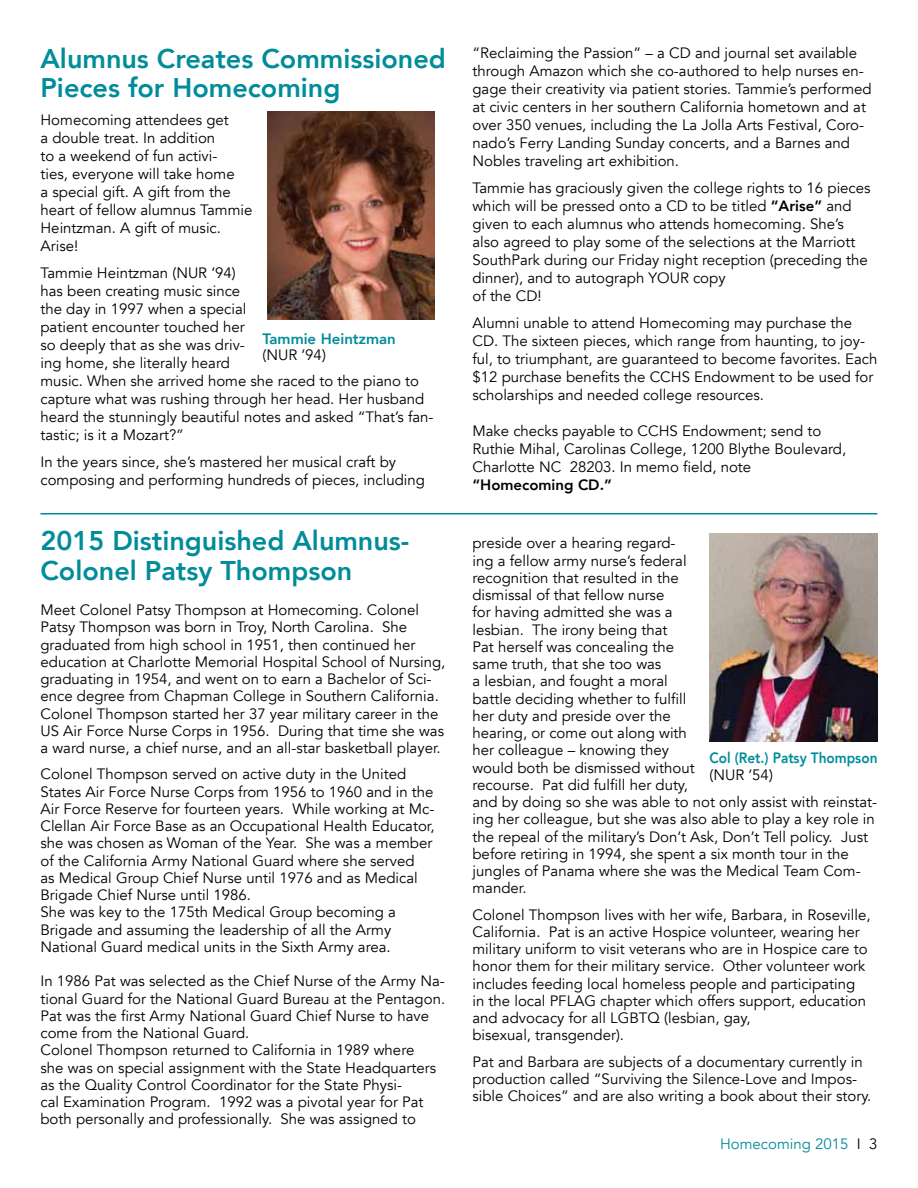
<style>
.page{position:relative;width:918px;height:1188px;background:#fff}
.page>*{position:absolute;margin:0;border:0;box-sizing:border-box;transform-origin:0 0}
.t1{font:800 27px/30px "Avenir";color:#008c99}
.t2{font:15px/17.2px "Avenir";color:#000}
.t3{font:800 15px "Avenir";color:#008c99;scale:.91 1}
.t4{font:15px "Avenir";color:#008c99}
.t5{font:800 15px "Avenir";color:#000}
.t6{font:800 15px "Avenir";color:#008c99}
.s1{font-weight:800}
.s2{color:#000}
</style>
<div class="page">
<hr style="left:40px;top:513px;width:838px;height:1px;background:#008c99">
<img style="left:267px;top:112px;width:168px;height:208px">
<img style="left:710px;top:533px;width:168px;height:208px">
<h1 class="t1" style="left:40px;top:43px;width:407px">Alumnus Creates Commissioned<br>Pieces for Homecoming</h1>
<p class="t2" style="left:40px;top:111px;width:213px;line-height:18px">Homecoming attendees get<br>a double treat. In addition<br>to a weekend of fun activi-<br>ties, everyone will take home<br>a special gift. A gift from the heart of fellow alumnus Tammie<br>Heintzman. A gift of music.<br>Arise!</p>
<p class="t2" style="left:40px;top:264px;width:395px;line-height:18px">Tammie Heintzman (NUR ’94)<br>has been creating music since<br>the day in 1997 when a special<br>patient encounter touched her<br>so deeply that as she was driv-<br>ing home, she literally heard<br>music. When she arrived home she raced to the piano to capture what was rushing through her head. Her husband heard the stunningly beautiful notes and asked “That’s fan&shy;tastic; is it a Mozart?”</p>
<p class="t2" style="left:40px;top:453px;width:386px;line-height:18px">In the years since, she’s mastered her musical craft by composing and performing hundreds of pieces, including</p>
<p class="t6" style="left:263px;top:327px;width:135px">Tammie Heintzman</p>
<p class="t2" style="left:263px;top:347px;width:65px">(NUR ’94)</p>
<h1 class="t1" style="left:40px;top:525px;width:370px">2015 Distinguished Alumnus-<br>Colonel Patsy Thompson</h1>
<p class="t2" style="left:40px;top:602px;width:406px">Meet Colonel Patsy Thompson at Homecoming. Colonel Patsy Thompson was born in Troy, North Carolina. She graduated from high school in 1951, then continued her education at Charlotte Memorial Hospital School of Nursing, graduating in 1954, and went on to earn a Bachelor of Sci&shy;ence degree from Chapman College in Southern California.<br>Colonel Thompson started her 37 year military career in the US Air Force Nurse Corps in 1956. During that time she was a ward nurse, a chief nurse, and an all-star basketball player.</p>
<p class="t2" style="left:40px;top:766px;width:396px">Colonel Thompson served on active duty in the United States Air Force Nurse Corps from 1956 to 1960 and in the Air Force Reserve for fourteen years. While working at Mc-Clellan Air Force Base as an Occupational Health Educator, she was chosen as Woman of the Year. She was a member of the California Army National Guard where she served<br>as Medical Group Chief Nurse until 1976 and as Medical Brigade Chief Nurse until 1986.<br>She was key to the 175th Medical Group becoming a Brigade and assuming the leadership of all the Army National Guard medical units in the Sixth Army area.</p>
<p class="t2" style="left:40px;top:973px;width:406px">In 1986 Pat was selected as the Chief Nurse of the Army Na&shy;tional Guard for the National Guard Bureau at the Pentagon.<br>Pat was the first Army National Guard Chief Nurse to have come from the National Guard.<br>Colonel Thompson returned to California in 1989 where<br>she was on special assignment with the State Headquarters as the Quality Control Coordinator for the State Physi-<br>cal Examination Program. 1992 was a pivotal year for Pat both personally and professionally. She was assigned to</p>
<p class="t2" style="left:472px;top:44px;width:401px;line-height:18px">“Reclaiming the Passion” – a CD and journal set available through Amazon which she co-authored to help nurses en&shy;gage their creativity via patient stories. Tammie’s performed at civic centers in her southern California hometown and at over 350 venues, including the La Jolla Arts Festival, Coro&shy;nado’s Ferry Landing Sunday concerts, and a Barnes and Nobles traveling art exhibition.</p>
<p class="t2" style="left:472px;top:179px;width:400px;line-height:18px">Tammie has graciously given the college rights to 16 pieces which will be pressed onto a CD to be titled <span class="s1">“Arise”</span> and given to each alumnus who attends homecoming. She’s also agreed to play some of the selections at the Marriott SouthPark during our Friday night reception (preceding the dinner), and to autograph YOUR copy<br>of the CD!</p>
<p class="t2" style="left:472px;top:314px;width:406px;line-height:18px">Alumni unable to attend Homecoming may purchase the CD. The sixteen pieces, which range from haunting, to joy&shy;ful, to triumphant, are guaranteed to become favorites. Each $12 purchase benefits the CCHS Endowment to be used for scholarships and needed college resources.</p>
<p class="t2" style="left:472px;top:422px;width:375px;line-height:18px">Make checks payable to CCHS Endowment; send to<br>Ruthie Mihal, Carolinas College, 1200 Blythe Boulevard,<br>Charlotte NC 28203. In memo field, note</p>
<p class="t5" style="left:472px;top:473px;width:141px">“Homecoming CD.”</p>
<p class="t2" style="left:472px;top:535px;width:406px">preside over a hearing regard-<br>ing a fellow army nurse’s federal<br>recognition that resulted in the<br>dismissal of that fellow nurse<br>for having admitted she was a<br>lesbian. The irony being that<br>Pat herself was concealing the<br>same truth, that she too was<br>a lesbian, and fought a moral<br>battle deciding whether to fulfill<br>her duty and preside over the<br>hearing, or come out along with<br>her colleague – knowing they<br>would both be dismissed without<br>recourse. Pat did fulfill her duty,<br>and by doing so she was able to not only assist with reinstat&shy;ing her colleague, but she was also able to play a key role in the repeal of the military’s Don’t Ask, Don’t Tell policy. Just before retiring in 1994, she spent a six month tour in the jungles of Panama where she was the Medical Team Com&shy;mander.</p>
<p class="t2" style="left:472px;top:906px;width:400px">Colonel Thompson lives with her wife, Barbara, in Roseville, California. Pat is an active Hospice volunteer, wearing her military uniform to visit veterans who are in Hospice care to honor them for their military service. Other volunteer work includes feeding local homeless people and participating in the local PFLAG chapter which offers support, education and advocacy for all LGBTQ (lesbian, gay,<br>bisexual, transgender).</p>
<p class="t2" style="left:472px;top:1053px;width:400px">Pat and Barbara are subjects of a documentary currently in production called “Surviving the Silence-Love and Impos&shy;sible Choices” and are also writing a book about their story.</p>
<p class="t3" style="left:710px;top:746px;width:186px">Col (Ret.) Patsy Thompson</p>
<p class="t2" style="left:710px;top:766px;width:65px">(NUR ’54)</p>
<p class="t4" style="left:720px;top:1135px;width:159px">Homecoming 2015 <span class="s2">I 3</span></p>
</div>
